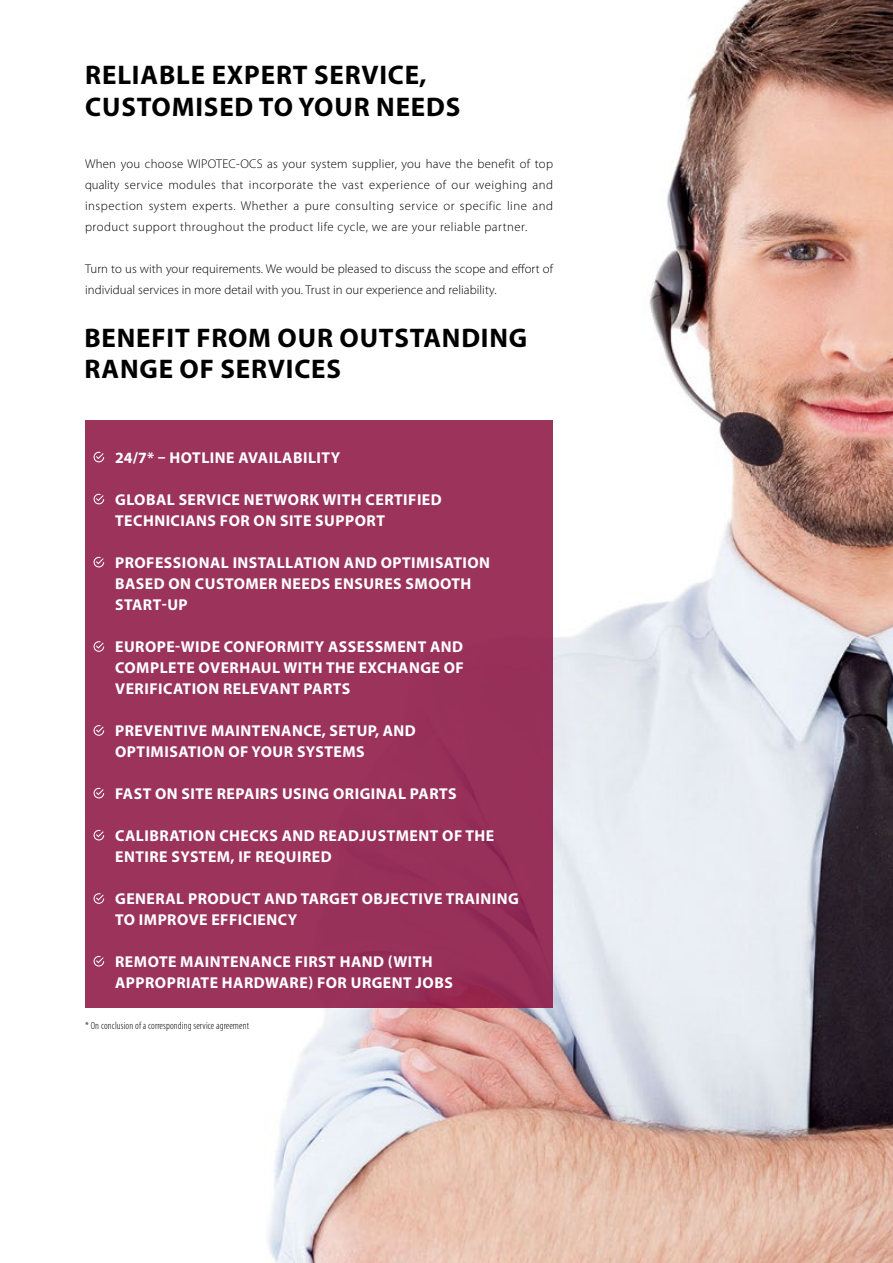
<style>
.page{position:relative;width:893px;height:1263px;background:#fff}
.page>*{position:absolute;margin:0;border:0;box-sizing:border-box;transform-origin:0 0}
.t1{font:700 27px/31.5px "Myriad Pro";letter-spacing:.03em;color:#000}
.t2{font:700 15.75px/21px "Myriad Pro";letter-spacing:.03em;color:#fff}
.t3{font:300 12.75px/21px "Myriad Pro";letter-spacing:.005em;color:#000;text-align:justify}
.t4{font:300 condensed 10.5px "Myriad Pro";letter-spacing:.01em;color:#000}
</style>
<div class="page">
<img style="left:85px;top:0;width:808px;height:1263px">
<div style="left:85px;top:420px;width:468px;height:587px;background:#9b335b"></div>
<svg style="left:94px;top:641px;width:10px;height:11px"></svg>
<svg style="left:94px;top:725px;width:10px;height:11px"></svg>
<svg style="left:94px;top:788px;width:10px;height:10px"></svg>
<svg style="left:94px;top:830px;width:10px;height:10px"></svg>
<svg style="left:94px;top:893px;width:10px;height:11px"></svg>
<svg style="left:94px;top:956px;width:10px;height:10px"></svg>
<svg style="left:94px;top:452px;width:10px;height:10px"></svg>
<svg style="left:94px;top:494px;width:10px;height:10px"></svg>
<svg style="left:94px;top:557px;width:10px;height:10px"></svg>
<h1 class="t1" style="left:85px;top:58px;width:377px">RELIABLE EXPERT SERVICE,<br>CUSTOMISED TO YOUR NEEDS</h1>
<p class="t3" style="left:85px;top:153px;width:469px">When you choose WIPOTEC-OCS as your system supplier, you have the benefit of top quality service modules that incorporate the vast experience of our weighing and inspection system experts. Whether a pure consulting service or specific line and product support throughout the product life cycle, we are your reliable partner.</p>
<p class="t3" style="left:85px;top:258px;width:469px">Turn to us with your requirements. We would be pleased to discuss the scope and effort of individual services in more detail with you. Trust in our experience and reliability.</p>
<h1 class="t1" style="left:84px;top:321px;width:444px">BENEFIT FROM OUR OUTSTANDING<br>RANGE OF SERVICES</h1>
<p class="t2" style="left:115px;top:446px;width:227px">24/7* – HOTLINE AVAILABILITY</p>
<p class="t2" style="left:115px;top:488px;width:328px">GLOBAL SERVICE NETWORK WITH CERTIFIED<br>TECHNICIANS FOR ON SITE SUPPORT</p>
<p class="t2" style="left:115px;top:551px;width:376px">PROFESSIONAL INSTALLATION AND OPTIMISATION<br>BASED ON CUSTOMER NEEDS ENSURES SMOOTH<br>START-UP</p>
<p class="t2" style="left:115px;top:635px;width:350px;text-align:justify">EUROPE-WIDE CONFORMITY ASSESSMENT AND COMPLETE OVERHAUL WITH THE EXCHANGE OF VERIFICATION RELEVANT PARTS</p>
<p class="t2" style="left:115px;top:719px;width:302px">PREVENTIVE MAINTENANCE, SETUP, AND<br>OPTIMISATION OF YOUR SYSTEMS</p>
<p class="t2" style="left:115px;top:782px;width:343px">FAST ON SITE REPAIRS USING ORIGINAL PARTS</p>
<p class="t2" style="left:115px;top:824px;width:381px">CALIBRATION CHECKS AND READJUSTMENT OF THE<br>ENTIRE SYSTEM, IF REQUIRED</p>
<p class="t2" style="left:115px;top:887px;width:405px">GENERAL PRODUCT AND TARGET OBJECTIVE TRAINING<br>TO IMPROVE EFFICIENCY</p>
<p class="t2" style="left:115px;top:950px;width:339px">REMOTE MAINTENANCE FIRST HAND (WITH<br>APPROPRIATE HARDWARE) FOR URGENT JOBS</p>
<p class="t4" style="left:85px;top:1020px;width:165px">* On conclusion of a corresponding service agreement</p>
</div>
